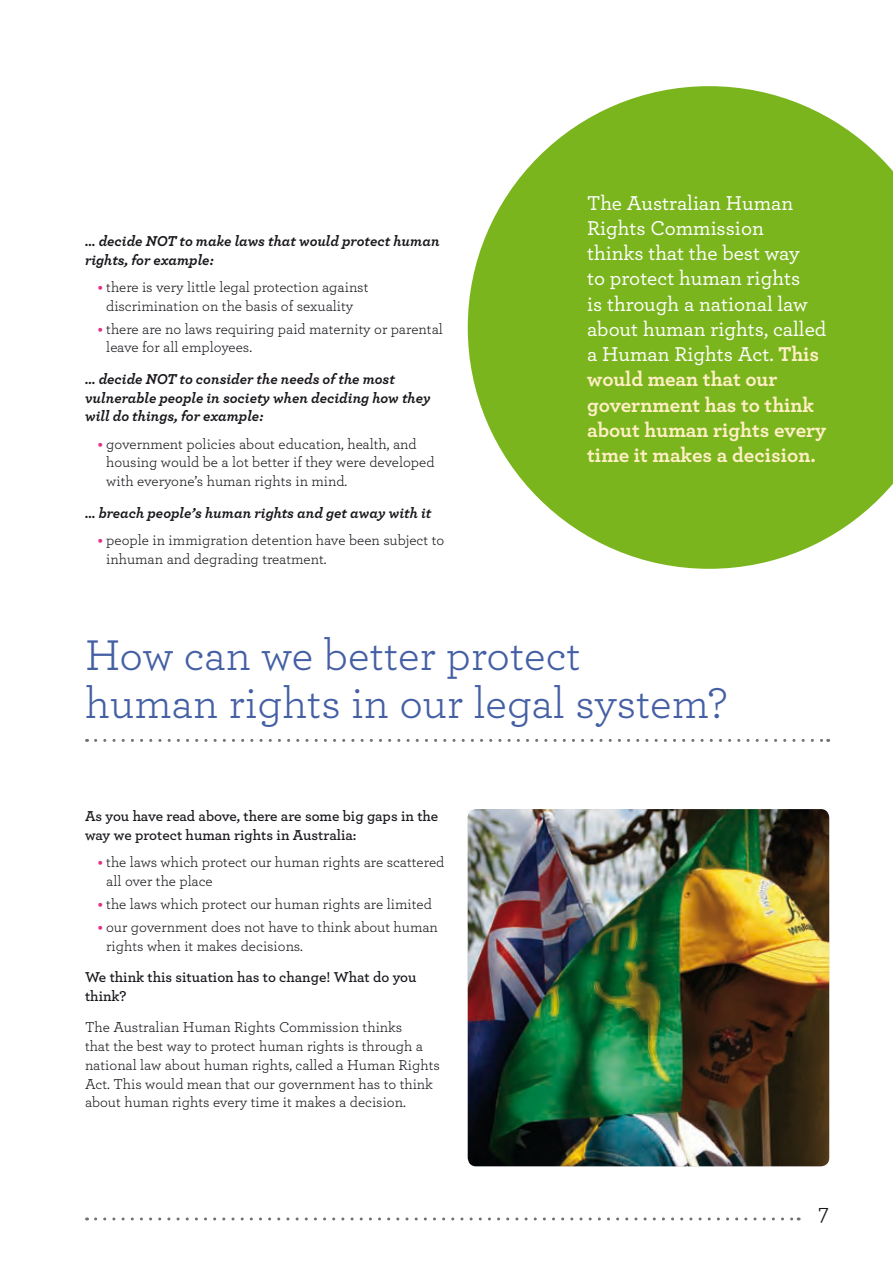
<style>
.page{position:relative;width:893px;height:1263px;background:#fff}
.page>*{position:absolute;margin:0;border:0;box-sizing:border-box;transform-origin:0 0}
.t1{font:45px/48px "Archer";color:#445fa4}
.t2{font:24px "Archer";color:#1a171c}
.t3{font:500 21px/25.2px "Archer";color:#fff}
.t4{font:15px/18.8px "Archer";color:#1a171c}
.t5{font:italic 700 15px/18.8px "Archer";color:#1a171c}
.t6{font:600 15px/18.8px "Archer";color:#1a171c}
.s1{font-weight:700;color:#e52e87}
.s2{font-weight:700;color:#ffefc5}
</style>
<div class="page">
<svg style="left:468px;top:86px;width:425px;height:483px;fill:#7ab51d"></svg>
<svg style="left:96px;top:739px;width:733px;height:3px"></svg>
<img style="left:468px;top:809px;width:361px;height:357px">
<svg style="left:96px;top:1217px;width:703px;height:3px"></svg>
<p class="t5" style="left:85px;top:230px;width:356px">… decide NOT to make laws that would protect human rights, for example:</p>
<p class="t4" style="left:98px;top:277px;width:272px;text-align:center"><span class="s1">•</span> there is very little legal protection against discrimination on the basis of sexuality</p>
<p class="t4" style="left:106px;top:319px;width:338px;text-indent:-9px"><span class="s1">•</span> there are no laws requiring paid maternity or parental leave for all employees.</p>
<p class="t5" style="left:85px;top:368px;width:347px">… decide NOT to consider the needs of the most vulnerable people in society when deciding how they will do things, for example:</p>
<p class="t4" style="left:106px;top:434px;width:330px;text-indent:-9px"><span class="s1">•</span> government policies about education, health, and housing would be a lot better if they were developed with everyone’s human rights in mind.</p>
<p class="t5" style="left:85px;top:502px;width:348px">… breach people’s human rights and get away with it</p>
<p class="t4" style="left:106px;top:530px;width:339px;text-indent:-9px"><span class="s1">•</span> people in immigration detention have been subject to inhuman and degrading treatment.</p>
<p class="t3" style="left:587px;top:189px;width:241px">The Australian Human<br>Rights Commission<br>thinks that the best way<br>to protect human rights<br>is through a national law about human rights, called a Human Rights Act. <span class="s2">This would mean that our government has to think about human rights every time it makes a decision.</span></p>
<h1 class="t1" style="left:85px;top:628px;width:644px">How can we better protect<br>human rights in our legal system?</h1>
<p class="t6" style="left:85px;top:806px;width:355px">As you have read above, there are some big gaps in the way we protect human rights in Australia:</p>
<p class="t4" style="left:106px;top:852px;width:340px;text-indent:-9px"><span class="s1">•</span> the laws which protect our human rights are scattered all over the place</p>
<p class="t4" style="left:98px;top:894px;width:336px"><span class="s1">•</span> the laws which protect our human rights are limited</p>
<p class="t4" style="left:106px;top:917px;width:333px;text-indent:-9px"><span class="s1">•</span> our government does not have to think about human rights when it makes decisions.</p>
<p class="t6" style="left:85px;top:967px;width:333px">We think this situation has to change! What do you think?</p>
<p class="t4" style="left:85px;top:1017px;width:356px">The Australian Human Rights Commission thinks<br>that the best way to protect human rights is through a national law about human rights, called a Human Rights Act. This would mean that our government has to think about human rights every time it makes a decision.</p>
<h2 class="t2" style="left:819px;top:1196px;width:12px">7</h2>
</div>
